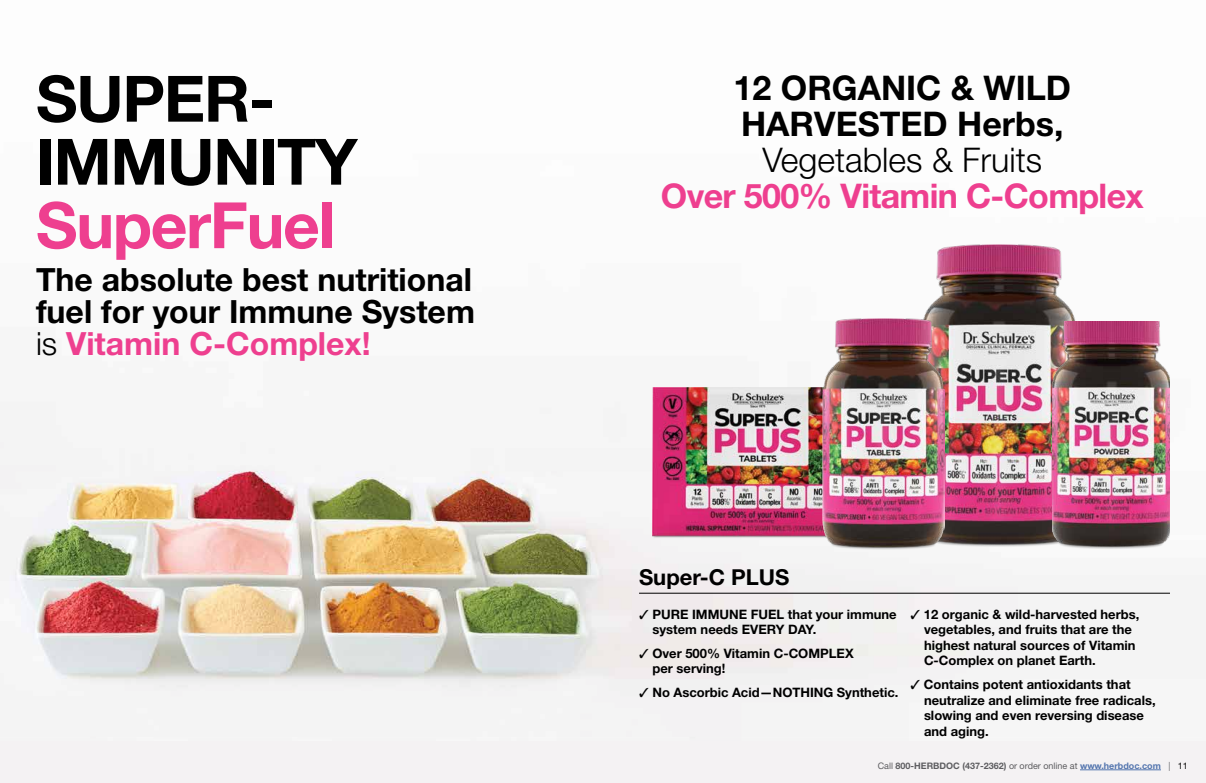
<style>
.page{position:relative;width:1206px;height:783px;background:#f4f2f3}
.page>*{position:absolute;margin:0;border:0;box-sizing:border-box;transform-origin:0 0}
.Basic_Header{font:700 64px/63px "Helvetica Neue LT Std";letter-spacing:-.02em;color:#000}
.Basic_Header-2{font:700 64px "Helvetica Neue LT Std";letter-spacing:-.02em;color:#ee3f8f}
.Basic_Header-3{font:700 34px/36px "Helvetica Neue LT Std";letter-spacing:-.02em;color:#ee3f8f;text-align:center}
.PDP_Sub_Head{font:700 32px/32px "Helvetica Neue LT Std";color:#000;text-align:justify}
.PDP_Product_Name{font:700 22px "Helvetica Neue LT Std";color:#000}
.t1{font:700 13px/15.6px "Helvetica Neue LT Std";color:#000}
.t2{font:700 9px "Helvetica Neue LT Std";color:#5d5d60}
.s1{font-weight:300}
.s2{color:#ee3f8f}
.s3{color:#000}
.s4{font-weight:300;color:#000}
.s5{font-weight:400}
.s6{color:#5375ae}
.s7{font-weight:400;color:#6d6e71}
.s8{font-weight:400;color:#000}
</style>
<div class="page">
<img style="left:0;top:0;width:1206px;height:679px">
<hr style="left:639px;top:593px;width:531px;height:1px;background:#000">
<img style="left:653px;top:388px;width:170px;height:163px">
<img style="left:921px;top:245px;width:156px;height:318px">
<img style="left:823px;top:318px;width:121px;height:248px">
<img style="left:1053px;top:322px;width:117px;height:239px">
<hr style="left:1080px;top:770px;width:81px;height:1px;background:#5375ae">
<p class="Basic_Header" style="left:36px;top:66px;width:323px">SUPER-<br>IMMUNITY</p>
<p class="Basic_Header-2" style="left:36px;top:186px;width:301px">SuperFuel</p>
<p class="PDP_Sub_Head" style="left:36px;top:263px;width:441px">The absolute best nutritional fuel for your Immune System <span class="s1">is</span> <span class="s2">Vitamin C-Complex!</span></p>
<p class="Basic_Header-3" style="left:661px;top:69px;width:484px"><span class="s3">12 ORGANIC &amp; WILD<br>HARVESTED</span> <span class="s3">Herbs,<br></span><span class="s4">Vegetables &amp; Fruits<br></span>Over 500% Vitamin C-Complex</p>
<p class="PDP_Product_Name" style="left:639px;top:564px;width:152px">Super-C PLUS</p>
<p class="t1" style="left:652px;top:606px;width:246px;text-indent:-14px">✓ PURE IMMUNE FUEL that your immune system needs EVERY DAY.</p>
<p class="t1" style="left:652px;top:645px;width:203px;text-indent:-14px">✓ Over 500% Vitamin C-COMPLEX per serving!</p>
<p class="t1" style="left:639px;top:684px;width:261px">✓ No Ascorbic Acid—NOTHING Synthetic.</p>
<p class="t1" style="left:924px;top:606px;width:217px;text-indent:-14px">✓ 12 organic &amp; wild-harvested herbs, vegetables, and fruits that are the highest natural sources of Vitamin C-Complex on planet Earth.</p>
<p class="t1" style="left:924px;top:676px;width:233px;text-indent:-14px">✓ Contains potent antioxidants that neutralize and eliminate free radicals, slowing and even reversing disease and aging.</p>
<p class="t2" style="left:878px;top:760px;width:312px"><span class="s5">Call</span> 800-HERBDOC (437-2362) <span class="s5">or order online at</span> <span class="s6">www.herbdoc.com</span> <span class="s7">|</span> <span class="s8">11</span></p>
</div>
